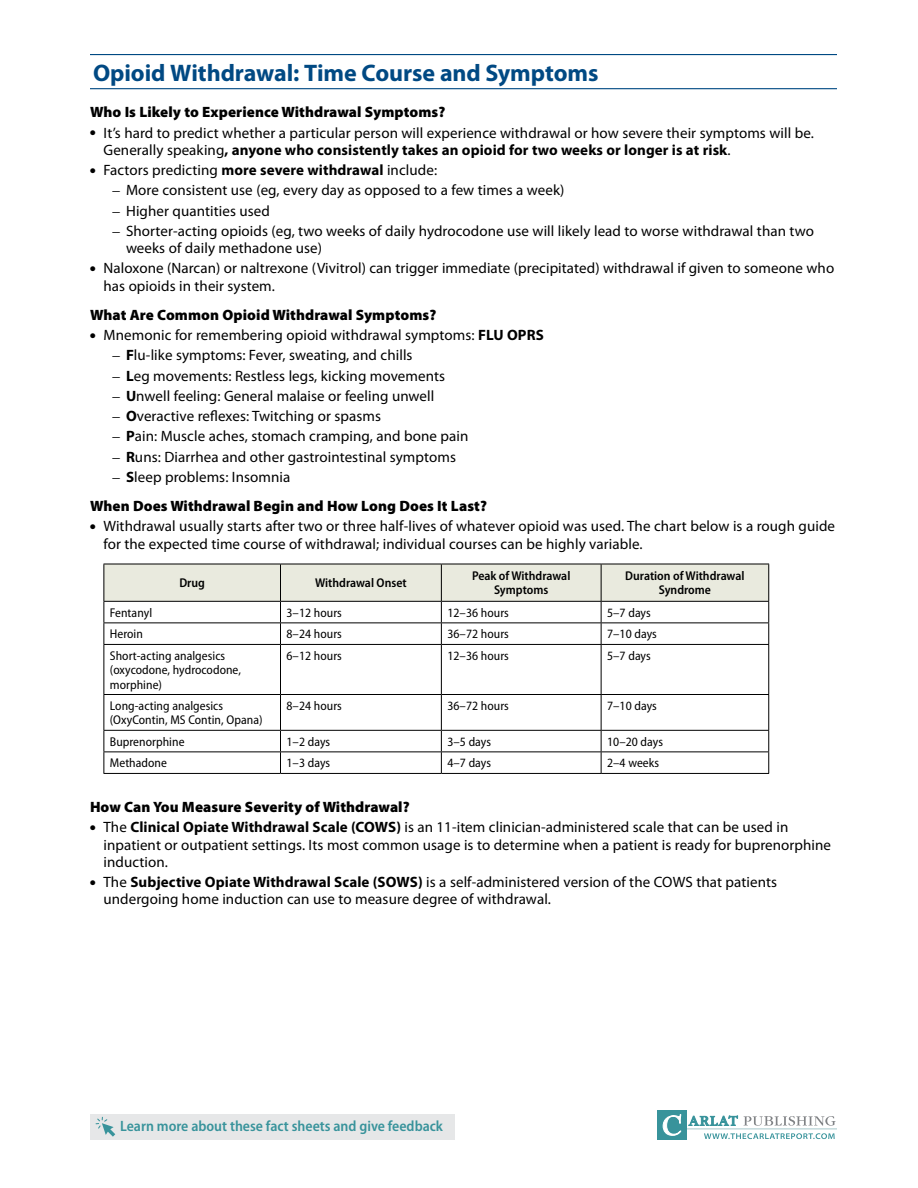
<style>
.page{position:relative;width:918px;height:1188px;background:#fff}
.page>*{position:absolute;margin:0;border:0;box-sizing:border-box;transform-origin:0 0}
.T1-Drug_Fact_Sheet{font:700 24px "Myriad Pro";letter-spacing:-.005em;color:#004983}
.t1{font:15px/17.2px "Myriad Pro";letter-spacing:.005em;color:#000}
.H1_fact_sheet{font:900 15px "Myriad Pro";letter-spacing:.005em;color:#000}
.t2{font:600 semi-condensed 15px "Myriad Pro";color:#38939b}
.TB{font:semi-condensed 12.75px/14.2px "Myriad Pro";letter-spacing:.005em;color:#000}
.TBH1__semibold_black{font:600 semi-condensed 12.75px/14.2px "Myriad Pro";color:#000;text-align:center}
.s1{font-family:"Universal Std Newswith Comm Pi";font-size:9.75px}
.s2{font-weight:700}
.s3{font-family:"Janson Text LT Std"}
</style>
<div class="page">
<div style="left:90px;top:1114px;width:364px;height:26px;background:#e6e7e8"></div>
<svg style="left:96px;top:1117px;width:19px;height:20px"></svg>
<hr style="left:687px;top:1129px;width:150px;height:1px;background:#a6c7ca">
<svg style="left:688px;top:1115px;width:50px;height:11px"></svg>
<svg style="left:744px;top:1116px;width:92px;height:10px"></svg>
<div style="left:657px;top:1110px;width:30px;height:29px;background:#38939b"></div>
<svg style="left:663px;top:1114px;width:18px;height:22px"></svg>
<svg style="left:704px;top:1133px;width:131px;height:6px"></svg>
<hr style="left:90px;top:54px;width:747px;height:1px;background:#004983">
<hr style="left:90px;top:88px;width:747px;height:1px;background:#004983">
<svg style="left:105px;top:645px;width:663px;height:128px"></svg>
<svg style="left:104px;top:565px;width:665px;height:79px"></svg>
<hr style="left:104px;top:644px;width:176px;height:1px;background:#000">
<hr style="left:104px;top:645px;width:1px;height:49px;background:#000">
<hr style="left:280px;top:644px;width:161px;height:1px;background:#000">
<hr style="left:280px;top:645px;width:1px;height:49px;background:#000">
<hr style="left:441px;top:644px;width:160px;height:1px;background:#000">
<hr style="left:441px;top:645px;width:1px;height:49px;background:#000">
<hr style="left:601px;top:644px;width:168px;height:1px;background:#000">
<hr style="left:601px;top:645px;width:1px;height:49px;background:#000">
<hr style="left:768px;top:645px;width:1px;height:49px;background:#000">
<hr style="left:104px;top:694px;width:176px;height:1px;background:#000">
<hr style="left:104px;top:695px;width:1px;height:35px;background:#000">
<hr style="left:280px;top:694px;width:161px;height:1px;background:#000">
<hr style="left:280px;top:695px;width:1px;height:35px;background:#000">
<hr style="left:441px;top:694px;width:160px;height:1px;background:#000">
<hr style="left:441px;top:695px;width:1px;height:35px;background:#000">
<hr style="left:601px;top:694px;width:168px;height:1px;background:#000">
<hr style="left:601px;top:695px;width:1px;height:35px;background:#000">
<hr style="left:768px;top:695px;width:1px;height:35px;background:#000">
<hr style="left:104px;top:730px;width:176px;height:1px;background:#000">
<hr style="left:280px;top:730px;width:161px;height:1px;background:#000">
<hr style="left:441px;top:730px;width:160px;height:1px;background:#000">
<hr style="left:601px;top:730px;width:168px;height:1px;background:#000">
<hr style="left:104px;top:752px;width:176px;height:1px;background:#000">
<svg style="left:104px;top:731px;width:1px;height:42px"></svg>
<hr style="left:280px;top:752px;width:161px;height:1px;background:#000">
<svg style="left:280px;top:731px;width:1px;height:42px"></svg>
<hr style="left:441px;top:752px;width:160px;height:1px;background:#000">
<svg style="left:441px;top:731px;width:1px;height:42px"></svg>
<hr style="left:601px;top:752px;width:168px;height:1px;background:#000">
<svg style="left:601px;top:731px;width:1px;height:42px"></svg>
<svg style="left:768px;top:731px;width:1px;height:42px"></svg>
<hr style="left:104px;top:773px;width:176px;height:1px;background:#000">
<hr style="left:280px;top:773px;width:161px;height:1px;background:#000">
<hr style="left:441px;top:773px;width:160px;height:1px;background:#000">
<hr style="left:601px;top:773px;width:168px;height:1px;background:#000">
<hr style="left:104px;top:564px;width:176px;height:1px;background:#000">
<hr style="left:104px;top:564px;width:1px;height:37px;background:#000">
<hr style="left:280px;top:564px;width:161px;height:1px;background:#000">
<hr style="left:441px;top:564px;width:160px;height:1px;background:#000">
<hr style="left:601px;top:564px;width:168px;height:1px;background:#000">
<hr style="left:768px;top:564px;width:1px;height:37px;background:#000">
<hr style="left:104px;top:601px;width:176px;height:1px;background:#000">
<hr style="left:280px;top:601px;width:161px;height:1px;background:#000">
<hr style="left:441px;top:601px;width:160px;height:1px;background:#000">
<hr style="left:601px;top:601px;width:168px;height:1px;background:#000">
<p class="T1-Drug_Fact_Sheet" style="left:93px;top:57px;width:507px">Opioid Withdrawal: Time Course and Symptoms</p>
<p class="H1_fact_sheet" style="left:90px;top:102px;width:357px">Who Is Likely to Experience Withdrawal Symptoms?</p>
<p class="t1" style="left:104px;top:124px;width:712px;text-indent:-14px"><span class="s1">⦁</span> It’s hard to predict whether a particular person will experience withdrawal or how severe their symptoms will be.<br>Generally speaking<span class="s2">, anyone who consistently takes an opioid for two weeks or longer is at risk</span>.</p>
<p class="t1" style="left:90px;top:161px;width:349px"><span class="s1">⦁</span> Factors predicting <span class="s2">more severe withdrawal</span> include:</p>
<p class="t1" style="left:112px;top:181px;width:453px"><span class="s3">–</span> More consistent use (eg, every day as opposed to a few times a week)</p>
<p class="t1" style="left:112px;top:202px;width:159px"><span class="s3">–</span> Higher quantities used</p>
<p class="t1" style="left:126px;top:222px;width:689px;text-indent:-14px"><span class="s3">–</span> Shorter-acting opioids (eg, two weeks of daily hydrocodone use will likely lead to worse withdrawal than two weeks of daily methadone use)</p>
<p class="t1" style="left:104px;top:259px;width:732px;text-indent:-14px"><span class="s1">⦁</span> Naloxone (Narcan) or naltrexone (Vivitrol) can trigger immediate (precipitated) withdrawal if given to someone who has opioids in their system.</p>
<p class="H1_fact_sheet" style="left:90px;top:305px;width:348px">What Are Common Opioid Withdrawal Symptoms?</p>
<p class="t1" style="left:90px;top:326px;width:455px"><span class="s1">⦁</span> Mnemonic for remembering opioid withdrawal symptoms: <span class="s2">FLU OPRS</span></p>
<p class="t1" style="left:112px;top:346px;width:302px"><span class="s3">–</span> <span class="s2">F</span>lu-like symptoms: Fever, sweating, and chills</p>
<p class="t1" style="left:112px;top:367px;width:334px"><span class="s3">–</span> <span class="s2">L</span>eg movements: Restless legs, kicking movements</p>
<p class="t1" style="left:112px;top:387px;width:323px"><span class="s3">–</span> <span class="s2">U</span>nwell feeling: General malaise or feeling unwell</p>
<p class="t1" style="left:112px;top:407px;width:270px"><span class="s3">–</span> <span class="s2">O</span>veractive reflexes: Twitching or spasms</p>
<p class="t1" style="left:112px;top:427px;width:357px"><span class="s3">–</span> <span class="s2">P</span>ain: Muscle aches, stomach cramping, and bone pain</p>
<p class="t1" style="left:112px;top:448px;width:345px"><span class="s3">–</span> <span class="s2">R</span>uns: Diarrhea and other gastrointestinal symptoms</p>
<p class="t1" style="left:112px;top:468px;width:179px"><span class="s3">–</span> <span class="s2">S</span>leep problems: Insomnia</p>
<p class="H1_fact_sheet" style="left:90px;top:496px;width:398px">When Does Withdrawal Begin and How Long Does It Last?</p>
<p class="t1" style="left:104px;top:517px;width:733px;text-indent:-14px"><span class="s1">⦁</span> Withdrawal usually starts after two or three half-lives of whatever opioid was used. The chart below is a rough guide for the expected time course of withdrawal; individual courses can be highly variable.</p>
<p class="TBH1__semibold_black" style="left:179px;top:575px;width:27px">Drug</p>
<p class="TBH1__semibold_black" style="left:315px;top:575px;width:93px">Withdrawal Onset</p>
<p class="TBH1__semibold_black" style="left:472px;top:568px;width:100px">Peak of Withdrawal<br>Symptoms</p>
<p class="TBH1__semibold_black" style="left:625px;top:568px;width:121px">Duration of Withdrawal<br>Syndrome</p>
<p class="TB" style="left:110px;top:605px;width:44px">Fentanyl</p>
<p class="TB" style="left:287px;top:605px;width:57px">3–12 hours</p>
<p class="TB" style="left:447px;top:605px;width:63px">12–36 hours</p>
<p class="TB" style="left:607px;top:605px;width:45px">5–7 days</p>
<p class="TB" style="left:110px;top:627px;width:35px">Heroin</p>
<p class="TB" style="left:287px;top:627px;width:57px">8–24 hours</p>
<p class="TB" style="left:447px;top:627px;width:63px">36–72 hours</p>
<p class="TB" style="left:607px;top:627px;width:51px">7–10 days</p>
<p class="TB" style="left:110px;top:648px;width:133px">Short-acting analgesics (oxycodone, hydrocodone, morphine)</p>
<p class="TB" style="left:287px;top:648px;width:57px">6–12 hours</p>
<p class="TB" style="left:447px;top:648px;width:63px">12–36 hours</p>
<p class="TB" style="left:607px;top:648px;width:45px">5–7 days</p>
<p class="TB" style="left:110px;top:698px;width:154px">Long-acting analgesics (OxyContin, MS Contin, Opana)</p>
<p class="TB" style="left:287px;top:698px;width:57px">8–24 hours</p>
<p class="TB" style="left:447px;top:698px;width:63px">36–72 hours</p>
<p class="TB" style="left:607px;top:698px;width:51px">7–10 days</p>
<p class="TB" style="left:110px;top:734px;width:76px">Buprenorphine</p>
<p class="TB" style="left:287px;top:734px;width:45px">1–2 days</p>
<p class="TB" style="left:447px;top:734px;width:45px">3–5 days</p>
<p class="TB" style="left:607px;top:734px;width:57px">10–20 days</p>
<p class="TB" style="left:110px;top:756px;width:59px">Methadone</p>
<p class="TB" style="left:287px;top:756px;width:45px">1–3 days</p>
<p class="TB" style="left:447px;top:756px;width:45px">4–7 days</p>
<p class="TB" style="left:607px;top:756px;width:53px">2–4 weeks</p>
<p class="H1_fact_sheet" style="left:90px;top:797px;width:321px">How Can You Measure Severity of Withdrawal?</p>
<p class="t1" style="left:104px;top:818px;width:729px;text-indent:-14px"><span class="s1">⦁</span> The <span class="s2">Clinical Opiate Withdrawal Scale (COWS)</span> is an 11-item clinician-administered scale that can be used in inpatient or outpatient settings. Its most common usage is to determine when a patient is ready for buprenorphine induction.</p>
<p class="t1" style="left:104px;top:873px;width:675px;text-indent:-13px"><span class="s1">⦁</span> The <span class="s2">Subjective Opiate Withdrawal Scale (SOWS)</span> is a self-administered version of the COWS that patients undergoing home induction can use to measure degree of withdrawal.</p>
<p class="t2" style="left:120px;top:1117px;width:324px">Learn more about these fact sheets and give feedback</p>
</div>
